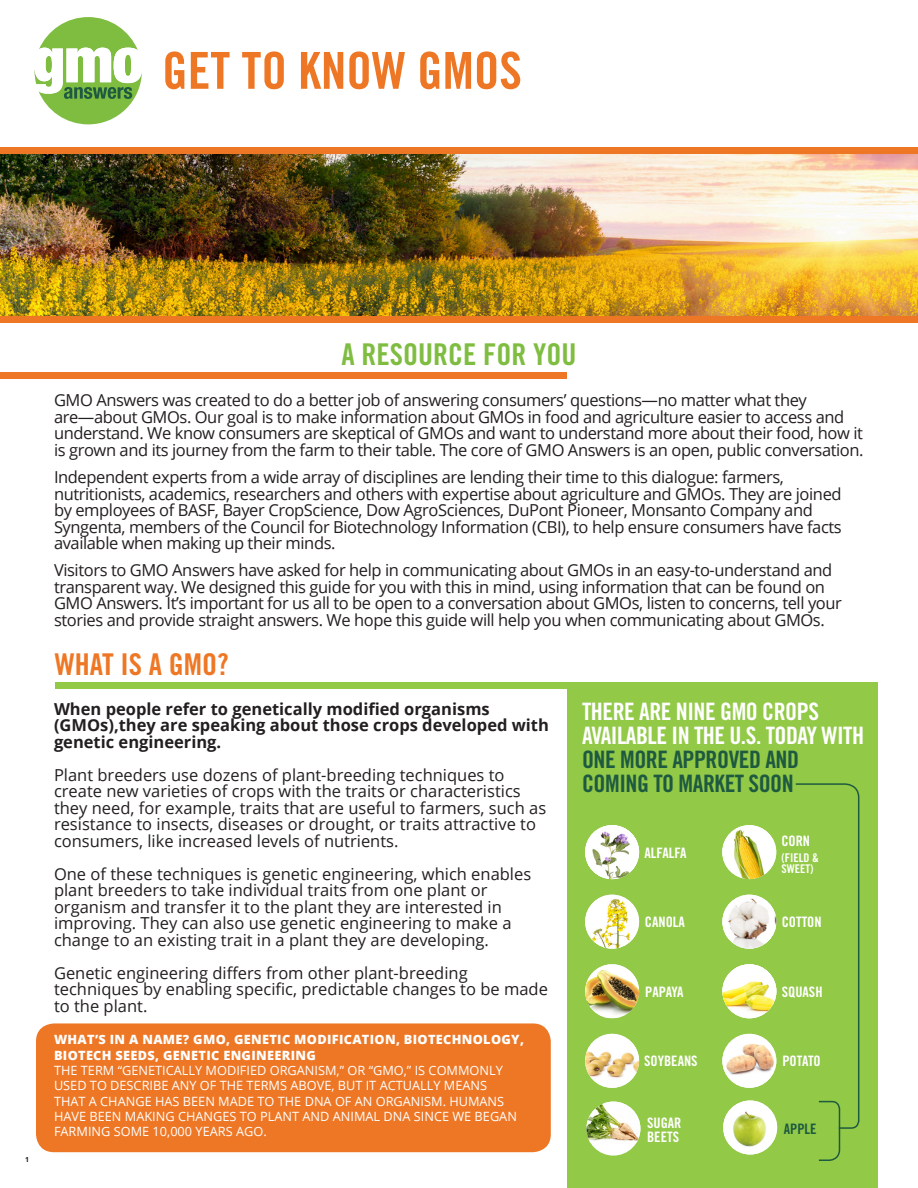
<style>
.page{position:relative;width:918px;height:1188px;background:#fff}
.page>*{position:absolute;margin:0;border:0;box-sizing:border-box;transform-origin:0 0}
.t1{font:51px "Trade Gothic Bold Cond Twenty";color:#ee7725}
.t2{font:30px "Trade Gothic Bold Cond Twenty";color:#7fbd41}
.t3{font:30px "Trade Gothic Bold Cond Twenty";color:#ee7725}
.t4{font:24px/24px "Trade Gothic Bold Cond Twenty";letter-spacing:-.02em;color:#fff}
.t5{font:16.5px/16.5px "Open Sans";letter-spacing:-.025em;color:#231f20}
.t6{font:16.5px/16.5px "Open Sans";color:#231f20}
.t7{font:700 16.5px/16.5px "Open Sans";color:#231f20}
.t8{font:14.4px "Trade Gothic Bold Cond Twenty";color:#fff}
.t9{font:14.4px "Trade Gothic Bold Cond Twenty";color:#1e5a40}
.t10{font:12.75px/15.3px "Open Sans";color:#fff}
.t11{font:800 12.75px/15.3px "Open Sans";letter-spacing:.025em;color:#fff}
.t12{font:12px/10.8px "Trade Gothic Bold Cond Twenty";color:#fff}
.t13{font:700 7.05px "Open Sans";color:#231f20}
.s1{color:#1e5a40}
</style>
<div class="page">
<svg style="left:34px;top:17px;width:108px;height:107px"></svg>
<img style="left:0;top:154px;width:918px;height:162px">
<div style="left:0;top:147px;width:918px;height:7px;background:#ee7725"></div>
<div style="left:0;top:316px;width:918px;height:6px;background:#ee7725"></div>
<div style="left:0;top:372px;width:567px;height:7px;background:#ee7725"></div>
<div style="left:55px;top:683px;width:522px;height:6px;background:#92c947"></div>
<div style="left:36px;top:1023px;width:515px;height:129px;background:#ee7725;border-radius:18px"></div>
<div style="left:567px;top:683px;width:311px;height:505px;background:#92c947"></div>
<img style="left:585px;top:825px;width:54px;height:54px;border-radius:27px">
<img style="left:722px;top:825px;width:54px;height:54px;border-radius:27px">
<img style="left:585px;top:895px;width:54px;height:54px;border-radius:27px">
<img style="left:585px;top:964px;width:54px;height:54px">
<img style="left:722px;top:895px;width:54px;height:54px;border-radius:27px">
<img style="left:722px;top:1034px;width:54px;height:54px;border-radius:27px">
<img style="left:585px;top:1034px;width:54px;height:54px;border-radius:27px">
<div style="left:586px;top:1102px;width:54px;height:54px;background:#fff;border-radius:50%"></div>
<img style="left:586px;top:1102px;width:54px;height:41px">
<img style="left:723px;top:1101px;width:54px;height:54px;border-radius:27px">
<img style="left:722px;top:964px;width:54px;height:54px;border-radius:27px">
<svg style="left:795px;top:783px;width:65px;height:378px"></svg>
<p class="t1" style="left:162px;top:40px;width:361px">GET TO KNOW GMOS</p>
<p class="t13" style="left:25px;top:1154px;width:5px">1</p>
<p class="t2" style="left:342px;top:336px;width:236px">A RESOURCE FOR YOU</p>
<p class="t5" style="left:54px;top:392px;width:811px">GMO Answers was created to do a better job of answering consumers’ questions—no matter what they are—about GMOs. Our goal is to make information about GMOs in food and agriculture easier to access and understand. We know consumers are skeptical of GMOs and want to understand more about their food, how it is grown and its journey from the farm to their table. The core of GMO Answers is an open, public conversation.</p>
<p class="t5" style="left:54px;top:468px;width:789px">Independent experts from a wide array of disciplines are lending their time to this dialogue: farmers, nutritionists, academics, researchers and others with expertise about agriculture and GMOs. They are joined by employees of BASF, Bayer CropScience, Dow AgroSciences, DuPont Pioneer, Monsanto Company and Syngenta, members of the Council for Biotechnology Information (CBI), to help ensure consumers have facts available when making up their minds.</p>
<p class="t5" style="left:54px;top:562px;width:789px">Visitors to GMO Answers have asked for help in communicating about GMOs in an easy-to-understand and transparent way. We designed this guide for you with this in mind, using information that can be found on GMO Answers. It’s important for us all to be open to a conversation about GMOs, listen to concerns, tell your stories and provide straight answers. We hope this guide will help you when communicating about GMOs.</p>
<p class="t3" style="left:55px;top:646px;width:175px">WHAT IS A GMO?</p>
<p class="t7" style="left:54px;top:700px;width:496px">When people refer to genetically modified organisms (GMOs),they are speaking about those crops developed with genetic engineering.</p>
<p class="t6" style="left:54px;top:766px;width:494px">Plant breeders use dozens of plant-breeding techniques to create new varieties of crops with the traits or characteristics they need, for example, traits that are useful to farmers, such as resistance to insects, diseases or drought, or traits attractive to consumers, like increased levels of nutrients.</p>
<p class="t6" style="left:54px;top:865px;width:479px">One of these techniques is genetic engineering, which enables plant breeders to take individual traits from one plant or organism and transfer it to the plant they are interested in improving. They can also use genetic engineering to make a change to an existing trait in a plant they are developing.</p>
<p class="t6" style="left:54px;top:964px;width:495px">Genetic engineering differs from other plant-breeding techniques by enabling specific, predictable changes to be made to the plant.</p>
<p class="t11" style="left:54px;top:1031px;width:472px">WHAT’S IN A NAME? GMO, GENETIC MODIFICATION, BIOTECHNOLOGY,<br>BIOTECH SEEDS, GENETIC ENGINEERING</p>
<p class="t10" style="left:54px;top:1062px;width:464px">THE TERM “GENETICALLY MODIFIED ORGANISM,” OR “GMO,” IS COMMONLY USED TO DESCRIBE ANY OF THE TERMS ABOVE, BUT IT ACTUALLY MEANS THAT A CHANGE HAS BEEN MADE TO THE DNA OF AN ORGANISM. HUMANS HAVE BEEN MAKING CHANGES TO PLANT AND ANIMAL DNA SINCE WE BEGAN FARMING SOME 10,000 YEARS AGO.</p>
<p class="t4" style="left:582px;top:700px;width:283px">THERE ARE NINE GMO CROPS<br>AVAILABLE IN THE U.S. TODAY WITH<br><span class="s1">ONE MORE APPROVED AND<br>COMING TO MARKET SOON</span></p>
<p class="t8" style="left:645px;top:844px;width:44px">ALFALFA</p>
<p class="t8" style="left:645px;top:913px;width:41px">CANOLA</p>
<p class="t8" style="left:645px;top:983px;width:40px">PAPAYA</p>
<p class="t8" style="left:781px;top:832px;width:30px">CORN</p>
<p class="t12" style="left:781px;top:852px;width:39px">(FIELD &amp;<br>SWEET)</p>
<p class="t8" style="left:782px;top:913px;width:42px">COTTON</p>
<p class="t8" style="left:782px;top:983px;width:42px">SQUASH</p>
<p class="t8" style="left:644px;top:1052px;width:55px">SOYBEANS</p>
<p class="t8" style="left:782px;top:1052px;width:40px">POTATO</p>
<p class="t8" style="left:647px;top:1114px;width:36px">SUGAR</p>
<p class="t8" style="left:647px;top:1128px;width:33px">BEETS</p>
<p class="t9" style="left:784px;top:1120px;width:34px">APPLE</p>
</div>
